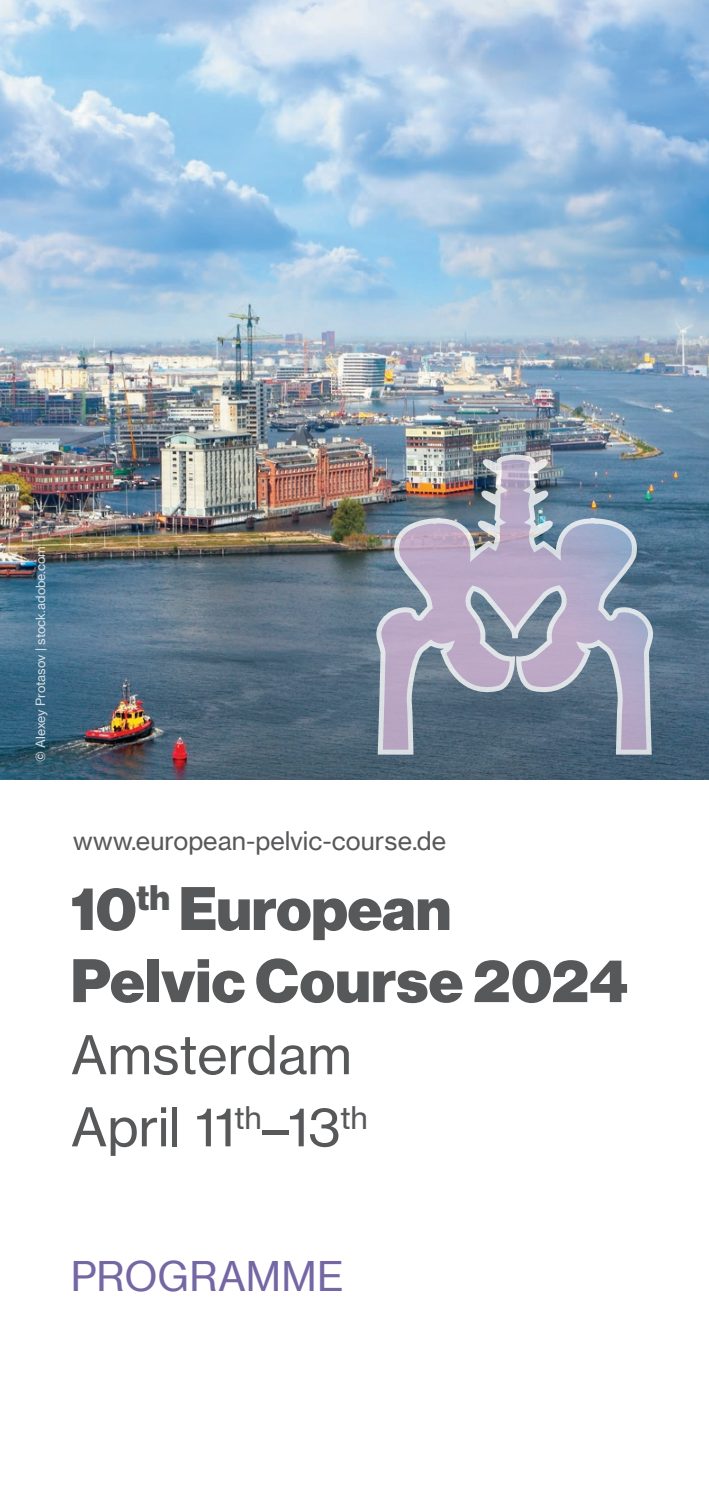
<style>
.page{position:relative;width:709px;height:1489px;background:#fff}
.page>*{position:absolute;margin:0;border:0;box-sizing:border-box;transform-origin:0 0}
.t1{font:900 60px/72px "Neue Haas Display";letter-spacing:.01em;color:#57585a}
.t2{font:52.5px/72px "Neue Haas Grotesk Text Pro";color:#57585a}
.t3{font:40px "Neue Haas Grotesk Text Pro";letter-spacing:.005em;color:#7567a4}
.t4{font:25px "Neue Haas Grotesk Text Pro";color:#57585a}
.t5{font:12.5px "Neue Haas Grotesk Text Pro";color:#fff}
</style>
<div class="page">
<img style="left:0;top:0;width:709px;height:780px">
<svg style="left:374px;top:452px;width:281px;height:305px;background:#8d94a8"></svg>
<p class="t5" style="left:33px;top:762px;width:217px;rotate:-90deg">© Alexey Protasov | stock.adobe.com</p>
<h3 class="t4" style="left:73px;top:825px;width:374px">www.european-pelvic-course.de</h3>
<h1 class="t1" style="left:71px;top:873px;width:558px">10<sup>th</sup> European<br>Pelvic Course 2024</h1>
<h2 class="t2" style="left:71px;top:1018px;width:298px">Amsterdam<br>April 11<sup>th</sup>–13<sup>th</sup></h2>
<h3 class="t3" style="left:71px;top:1251px;width:274px">PROGRAMME</h3>
</div>
